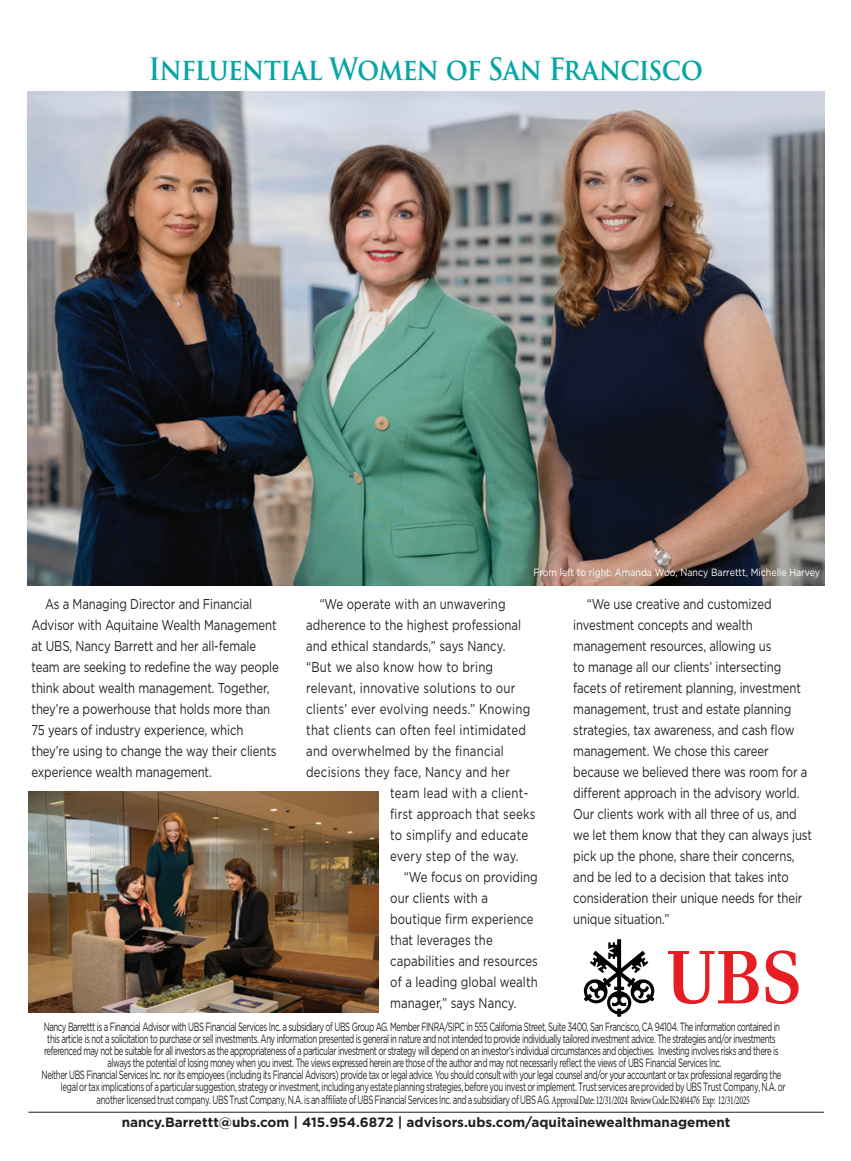
<style>
.page{position:relative;width:851px;height:1161px;background:#fff}
.page>*{position:absolute;margin:0;border:0;box-sizing:border-box;transform-origin:0 0}
.t1{font:600 30px "Trajan Pro 3";letter-spacing:-.035em;color:#06a5a3;scale:.9 1}
.t2{font:14.25px/21px "Gotham";letter-spacing:-.01em;color:#231f20;scale:.8 1}
.t3{font:14.25px "Gotham";letter-spacing:.02em;color:#231f20;scale:.8 1}
.t4{font:14.25px "Gotham";letter-spacing:.015em;color:#231f20;scale:.8 1}
.t5{font:700 13.5px "Gotham";color:#231f20}
.t6{font:12px "Gotham";letter-spacing:-.055em;color:#231f20;scale:.65 1}
.t7{font:10.5px "Gotham";color:#fff;scale:.85 1}
.s1{font-family:"Minion Pro"}
</style>
<div class="page">
<hr style="left:28px;top:1112px;width:796px;height:1px;background:#231f20">
<svg style="left:668px;top:950px;width:130px;height:54px"></svg>
<svg style="left:584px;top:939px;width:70px;height:78px"></svg>
<img style="left:29px;top:791px;width:349px;height:221px">
<img style="left:27px;top:92px;width:797px;height:494px">
<h1 class="t1" style="left:148px;top:47px;width:617px">Influential Women of San Francisco</h1>
<p class="t2" style="left:32px;top:593px;width:310px;text-indent:13px">As a Managing Director and Financial Advisor with Aquitaine Wealth Management at UBS, Nancy Barrett and her all-female team are seeking to redefine the way people think about wealth management. Together, they’re a powerhouse that holds more than 75 years of industry experience, which they’re using to change the way their clients experience wealth management.</p>
<p class="t7" style="left:533px;top:566px;width:339px">From left to right: Amanda Woo, Nancy Barrettt, Michelle Harvey</p>
<p class="t2" style="left:320px;top:593px;width:234px">“We operate with an unwavering</p>
<p class="t2" style="left:306px;top:614px;width:270px">adherence to the highest professional</p>
<p class="t2" style="left:306px;top:635px;width:250px">and ethical standards,” says Nancy.</p>
<p class="t3" style="left:306px;top:658px;width:235px">“But we also know how to bring</p>
<p class="t3" style="left:306px;top:679px;width:263px">relevant, innovative solutions to our</p>
<p class="t3" style="left:306px;top:700px;width:281px">clients’ ever evolving needs.” Knowing</p>
<p class="t3" style="left:306px;top:721px;width:276px">that clients can often feel intimidated</p>
<p class="t3" style="left:306px;top:742px;width:248px">and overwhelmed by the financial</p>
<p class="t3" style="left:306px;top:763px;width:256px">decisions they face, Nancy and her</p>
<p class="t3" style="left:390px;top:784px;width:174px">team lead with a client-</p>
<p class="t3" style="left:390px;top:805px;width:183px">first approach that seeks</p>
<p class="t3" style="left:390px;top:826px;width:174px">to simplify and educate</p>
<p class="t4" style="left:390px;top:847px;width:162px">every step of the way.</p>
<p class="t2" style="left:404px;top:866px;width:169px">“We focus on providing</p>
<p class="t2" style="left:390px;top:887px;width:124px">our clients with a</p>
<p class="t2" style="left:390px;top:908px;width:181px">boutique firm experience</p>
<p class="t2" style="left:390px;top:929px;width:130px">that leverages the</p>
<p class="t2" style="left:390px;top:950px;width:186px">capabilities and resources</p>
<p class="t2" style="left:390px;top:971px;width:186px">of a leading global wealth</p>
<p class="t2" style="left:390px;top:992px;width:159px">manager,” says Nancy.</p>
<p class="t2" style="left:573px;top:593px;width:300px;text-indent:13px">“We use creative and customized investment concepts and wealth management resources, allowing us<br>to manage all our clients’ intersecting facets of retirement planning, investment management, trust and estate planning strategies, tax awareness, and cash flow management. We chose this career because we believed there was room for a different approach in the advisory world.<br>Our clients work with all three of us, and we let them know that they can always just pick up the phone, share their concerns, and be led to a decision that takes into consideration their unique needs for their unique situation.”</p>
<p class="t6" style="left:44px;top:1019px;width:1134px">Nancy Barrettt is a Financial Advisor with UBS Financial Services Inc. a subsidiary of UBS Group AG. Member FINRA/SIPC in 555 California Street, Suite 3400, San Francisco, CA 94104. The information contained in</p>
<p class="t6" style="left:47px;top:1031px;width:1121px">this article is not a solicitation to purchase or sell investments. Any information presented is general in nature and not intended to provide individually tailored investment advice. The strategies and/or investments</p>
<p class="t6" style="left:44px;top:1043px;width:1131px">referenced may not be suitable for all investors as the appropriateness of a particular investment or strategy will depend on an investor’s individual circumstances and objectives. Investing involves risks and there is</p>
<p class="t6" style="left:108px;top:1055px;width:945px">always the potential of losing money when you invest. The views expressed herein are those of the author and may not necessarily reflect the views of UBS Financial Services Inc.</p>
<p class="t6" style="left:42px;top:1067px;width:1139px">Neither UBS Financial Services Inc. nor its employees (including its Financial Advisors) provide tax or legal advice. You should consult with your legal counsel and/or your accountant or tax professional regarding the</p>
<p class="t6" style="left:61px;top:1079px;width:1116px">legal or tax implications of a particular suggestion, strategy or investment, including any estate planning strategies, before you invest or implement. Trust services are provided by UBS Trust Company, N.A. or</p>
<p class="t6" style="left:97px;top:1092px;width:1006px">another licensed trust company. UBS Trust Company, N.A. is an affiliate of UBS Financial Services Inc. and a subsidiary of UBS AG.<span class="s1">ApprovalDate:12/31/2024 ReviewCode:IS2404476 Exp: 12/31/2025</span></p>
<p class="t5" style="left:122px;top:1113px;width:610px">nancy.Barrettt@ubs.com | 415.954.6872 | advisors.ubs.com/aquitainewealthmanagement</p>
</div>
